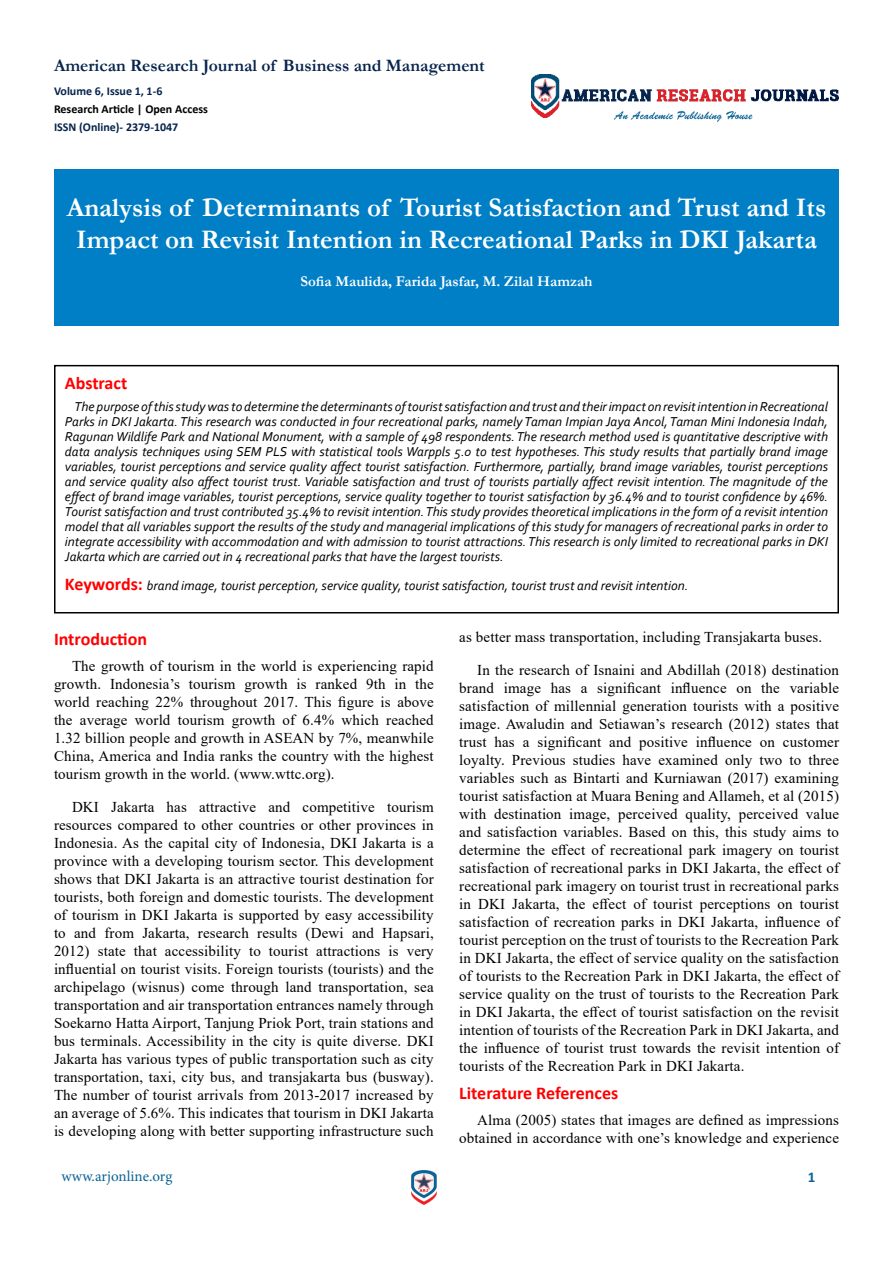
<style>
.page{position:relative;width:893px;height:1263px;background:#fff}
.page>*{position:absolute;margin:0;border:0;box-sizing:border-box;transform-origin:0 0}
.t1{font:700 27px/32.4px "Garamond";color:#fff;text-align:center}
.t2{font:700 18px "Calibri";color:#f00}
.t3{font:700 17.55px "Garamond";color:#06244c}
.t4{font:15px/18px "Times New Roman";letter-spacing:.01em;color:#000;text-align:justify}
.t5{font:700 15px "Garamond";color:#fff}
.t6{font:15px "Minion Pro";color:#0b6394}
.t7{font:700 15px "Calibri";color:#0b6394}
.t8{font:italic 13.5px/15px "Corbel";color:#000;text-align:justify}
.t9{font:700 12px "Calibri";color:#06244c}
.t10{font:700 12px "Calibri";color:#000}
.s1{font-family:"Calibri";font-weight:700;font-style:normal;font-size:18px;color:#f00}
</style>
<div class="page">
<div style="left:54px;top:170px;width:785px;height:156px;background:#007fc7"></div>
<img style="left:411px;top:1170px;width:26px;height:34px">
<img style="left:532px;top:75px;width:307px;height:43px">
<img style="left:612px;top:109px;width:142px;height:13px">
<div style="left:54px;top:365px;width:785px;height:248px;background:#fff;border:2px solid #000101"></div>
<p class="t3" style="left:54px;top:53px;width:432px">American Research Journal of Business and Management</p>
<p class="t9" style="left:54px;top:82px;width:110px">Volume 6, Issue 1, 1-6</p>
<p class="t10" style="left:54px;top:100px;width:155px">Research Article | Open Access</p>
<p class="t9" style="left:54px;top:118px;width:126px">ISSN (Online)- 2379-1047</p>
<h1 class="t1" style="left:67px;top:191px;width:761px">Analysis of Determinants of Tourist Satisfaction and Trust and Its<br>Impact on Revisit Intention in Recreational Parks in DKI Jakarta</h1>
<p class="t5" style="left:300px;top:271px;width:294px">Sofia Maulida, Farida Jasfar, M. Zilal Hamzah</p>
<p class="t2" style="left:65px;top:370px;width:64px">Abstract</p>
<p class="t8" style="left:65px;top:399px;width:765px;text-indent:10px">The purpose of this study was to determine the determinants of tourist satisfaction and trust and their impact on revisit intention in Recreational Parks in DKI Jakarta. This research was conducted in four recreational parks, namely Taman Impian Jaya Ancol, Taman Mini Indonesia Indah, Ragunan Wildlife Park and National Monument, with a sample of 498 respondents. The research method used is quantitative descriptive with data analysis techniques using SEM PLS with statistical tools Warppls 5.0 to test hypotheses. This study results that partially brand image variables, tourist perceptions and service quality affect tourist satisfaction. Furthermore, partially, brand image variables, tourist perceptions and service quality also affect tourist trust. Variable satisfaction and trust of tourists partially affect revisit intention. The magnitude of the effect of brand image variables, tourist perceptions, service quality together to tourist satisfaction by 36.4% and to tourist confidence by 46%.<br>Tourist satisfaction and trust contributed 35.4% to revisit intention. This study provides theoretical implications in the form of a revisit intention model that all variables support the results of the study and managerial implications of this study for managers of recreational parks in order to integrate accessibility with accommodation and with admission to tourist attractions. This research is only limited to recreational parks in DKI Jakarta which are carried out in 4 recreational parks that have the largest tourists.</p>
<p class="t8" style="left:65px;top:577px;width:625px"><span class="s1">Keywords:</span> brand image, tourist perception, service quality, tourist satisfaction, tourist trust and revisit intention.</p>
<p class="t2" style="left:54px;top:626px;width:95px">Introduction</p>
<p class="t4" style="left:54px;top:656px;width:381px;text-indent:18px">The growth of tourism in the world is experiencing rapid growth. Indonesia’s tourism growth is ranked 9th in the world reaching 22% throughout 2017. This figure is above the average world tourism growth of 6.4% which reached 1.32 billion people and growth in ASEAN by 7%, meanwhile China, America and India ranks the country with the highest tourism growth in the world. (www.wttc.org).</p>
<p class="t4" style="left:54px;top:797px;width:381px;text-indent:18px">DKI Jakarta has attractive and competitive tourism resources compared to other countries or other provinces in Indonesia. As the capital city of Indonesia, DKI Jakarta is a province with a developing tourism sector. This development shows that DKI Jakarta is an attractive tourist destination for tourists, both foreign and domestic tourists. The development of tourism in DKI Jakarta is supported by easy accessibility to and from Jakarta, research results (Dewi and Hapsari, 2012) state that accessibility to tourist attractions is very influential on tourist visits. Foreign tourists (tourists) and the archipelago (wisnus) come through land transportation, sea transportation and air transportation entrances namely through Soekarno Hatta Airport, Tanjung Priok Port, train stations and bus terminals. Accessibility in the city is quite diverse. DKI Jakarta has various types of public transportation such as city transportation, taxi, city bus, and transjakarta bus (busway).<br>The number of tourist arrivals from 2013-2017 increased by an average of 5.6%. This indicates that tourism in DKI Jakarta is developing along with better supporting infrastructure such</p>
<p class="t6" style="left:62px;top:1166px;width:112px">www.arjonline.org</p>
<p class="t4" style="left:459px;top:627px;width:364px">as better mass transportation, including Transjakarta buses.</p>
<p class="t4" style="left:459px;top:660px;width:381px;text-indent:18px">In the research of Isnaini and Abdillah (2018) destination brand image has a significant influence on the variable satisfaction of millennial generation tourists with a positive image. Awaludin and Setiawan’s research (2012) states that trust has a significant and positive influence on customer loyalty. Previous studies have examined only two to three variables such as Bintarti and Kurniawan (2017) examining tourist satisfaction at Muara Bening and Allameh, et al (2015) with destination image, perceived quality, perceived value and satisfaction variables. Based on this, this study aims to determine the effect of recreational park imagery on tourist satisfaction of recreational parks in DKI Jakarta, the effect of recreational park imagery on tourist trust in recreational parks in DKI Jakarta, the effect of tourist perceptions on tourist satisfaction of recreation parks in DKI Jakarta, influence of tourist perception on the trust of tourists to the Recreation Park in DKI Jakarta, the effect of service quality on the satisfaction of tourists to the Recreation Park in DKI Jakarta, the effect of service quality on the trust of tourists to the Recreation Park in DKI Jakarta, the effect of tourist satisfaction on the revisit intention of tourists of the Recreation Park in DKI Jakarta, and the influence of tourist trust towards the revisit intention of tourists of the Recreation Park in DKI Jakarta.</p>
<p class="t2" style="left:459px;top:1081px;width:160px">Literature References</p>
<p class="t4" style="left:459px;top:1110px;width:381px;text-align:right">Alma (2005) states that images are defined as impressions obtained in accordance with one’s knowledge and experience</p>
<p class="t7" style="left:808px;top:1166px;width:9px">1</p>
</div>
